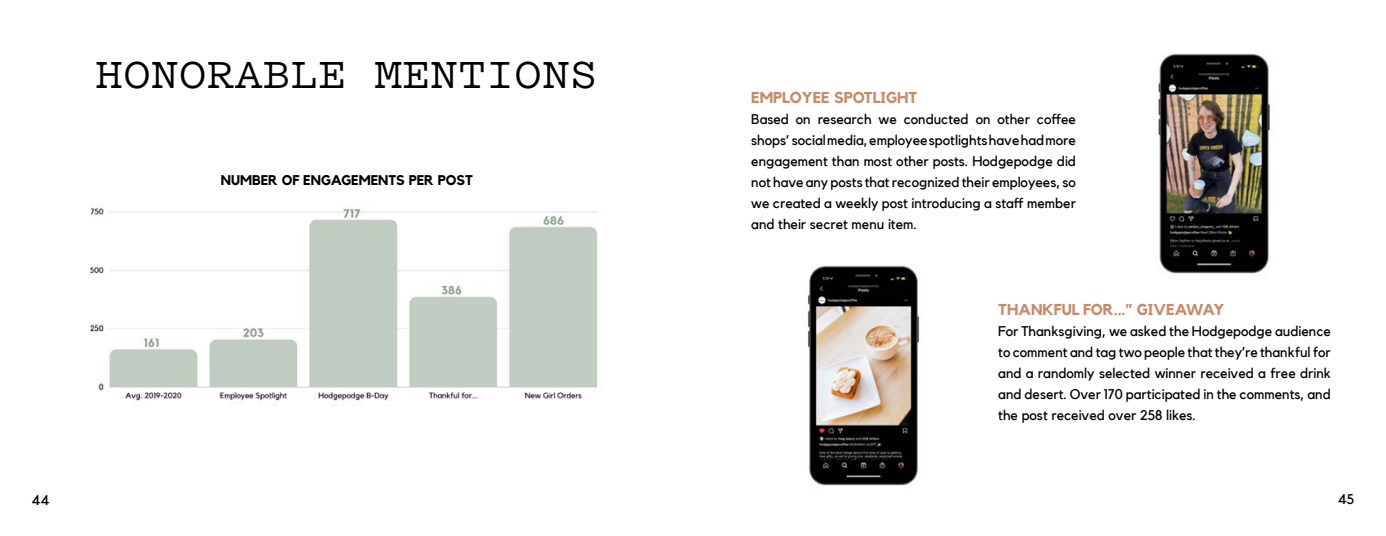
<style>
.page{position:relative;width:1386px;height:536px;background:#fff}
.page>*{position:absolute;margin:0;border:0;box-sizing:border-box;transform-origin:0 0}
.t1{font:500 45.5px "Pitch";color:#000}
.t2{font:700 15.75px "Kollektif";color:#c58b6a}
.t3{font:14px/21px "Kollektif";color:#000;text-align:justify}
.t4{font:700 14px "Kollektif";color:#000}
</style>
<div class="page">
<img style="left:91px;top:204px;width:507px;height:200px">
<img style="left:1156px;top:53px;width:116px;height:221px">
<img style="left:807px;top:265px;width:113px;height:223px">
<h1 class="t1" style="left:95px;top:43px;width:504px">HONORABLE MENTIONS</h1>
<p class="t4" style="left:221px;top:171px;width:254px">NUMBER OF ENGAGEMENTS PER POST</p>
<p class="t2" style="left:751px;top:89px;width:168px">EMPLOYEE SPOTLIGHT</p>
<p class="t3" style="left:751px;top:109px;width:326px">Based on research we conducted on other coffee shops’ social media, employee spotlights have had more engagement than most other posts. Hodgepodge did not have any posts that recognized their employees, so we created a weekly post introducing a staff member and their secret menu item.</p>
<p class="t2" style="left:998px;top:300px;width:228px">THANKFUL FOR...” GIVEAWAY</p>
<p class="t3" style="left:998px;top:320px;width:334px">For Thanksgiving, we asked the Hodgepodge audience to comment and tag two people that they’re thankful for and a randomly selected winner received a free drink and desert. Over 170 participated in the comments, and the post received over 258 likes.</p>
<p class="t3" style="left:32px;top:489px;width:19px">44</p>
<p class="t3" style="left:1338px;top:488px;width:18px">45</p>
</div>
